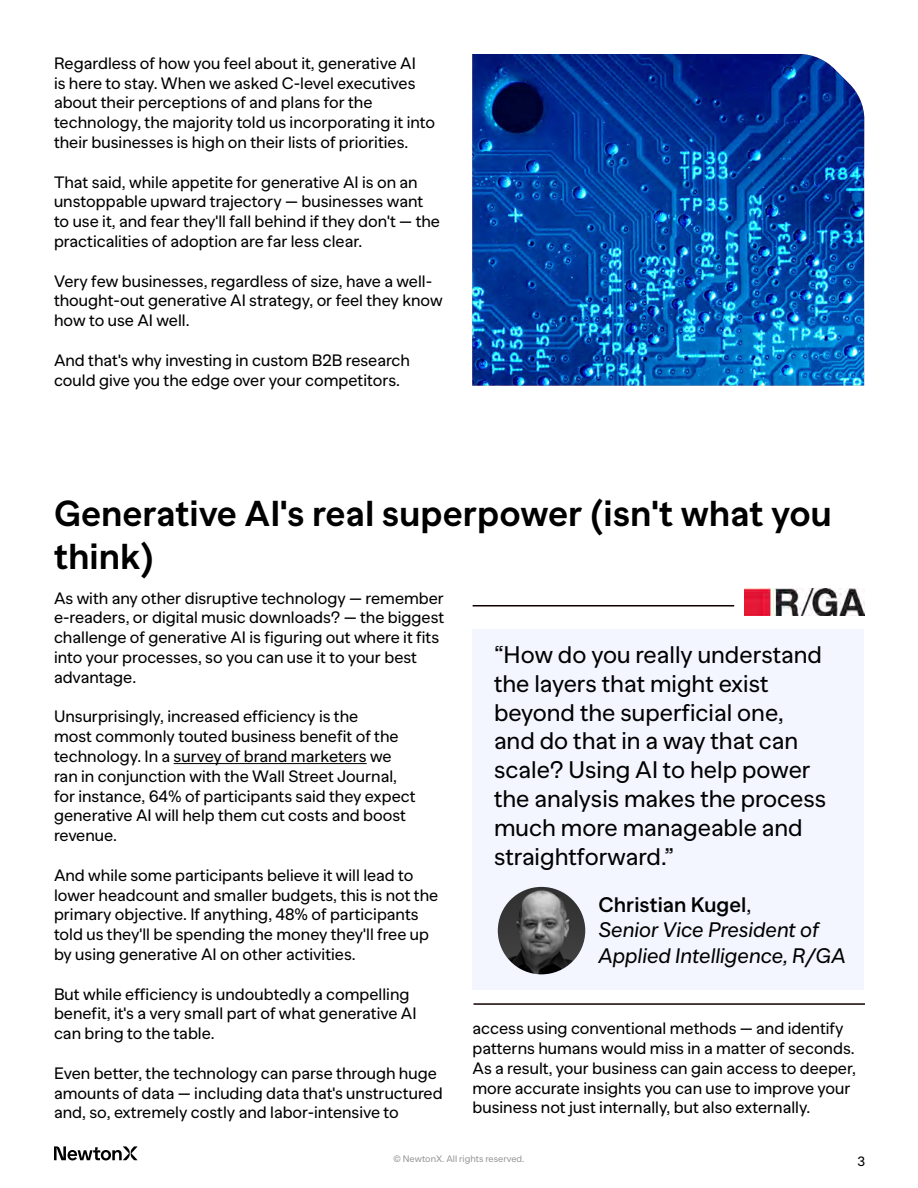
<style>
.page{position:relative;width:918px;height:1188px;background:#fff}
.page>*{position:absolute;margin:0;border:0;box-sizing:border-box;transform-origin:0 0}
.t1{font:700 36px/43.2px "Banana Grotesk";color:#000}
.t2{font:24px/28.8px "Banana Grotesk";color:#000101}
.t3{font:italic 21px/25.2px "Banana Grotesk";color:#000101}
.t4{font:16.5px/19.8px "Banana Grotesk";color:#000}
.t5{font:13.5px "Banana Grotesk";color:#000}
.t6{font:9.3px "Banana Grotesk";color:#999}
.s1{font-weight:600;font-style:normal}
.s2{font-style:normal}
</style>
<div class="page">
<div style="left:473px;top:630px;width:391px;height:360px;background:#f3f6ff"></div>
<hr style="left:174px;top:763px;width:193px;height:1px;background:#000">
<svg style="left:54px;top:1146px;width:84px;height:14px"></svg>
<hr style="left:473px;top:605px;width:261px;height:2px;background:#0f0000">
<hr style="left:473px;top:1003px;width:392px;height:2px;background:#0f0000">
<img style="left:498px;top:887px;width:87px;height:87px;border-radius:44px">
<img style="left:745px;top:589px;width:120px;height:27px">
<img style="left:472px;top:54px;width:392px;height:332px">
<p class="t4" style="left:54px;top:54px;width:383px">Regardless of how you feel about it, generative AI<br>is here to stay. When we asked C-level executives about their perceptions of and plans for the technology, the majority told us incorporating it into their businesses is high on their lists of priorities.</p>
<p class="t4" style="left:54px;top:172px;width:388px">That said, while appetite for generative AI is on an unstoppable upward trajectory — businesses want to use it, and fear they'll fall behind if they don't — the practicalities of adoption are far less clear.</p>
<p class="t4" style="left:54px;top:271px;width:390px">Very few businesses, regardless of size, have a well&shy;thought-out generative AI strategy, or feel they know how to use AI well.</p>
<p class="t4" style="left:54px;top:351px;width:358px">And that's why investing in custom B2B research could give you the edge over your competitors.</p>
<h1 class="t1" style="left:54px;top:493px;width:779px">Generative AI's real superpower (isn't what you think)</h1>
<p class="t4" style="left:54px;top:588px;width:392px">As with any other disruptive technology — remember e-readers, or digital music downloads? — the biggest challenge of generative AI is figuring out where it fits into your processes, so you can use it to your best advantage.</p>
<p class="t4" style="left:54px;top:707px;width:363px">Unsurprisingly, increased efficiency is the<br>most commonly touted business benefit of the technology. In a survey of brand marketers we ran in conjunction with the Wall Street Journal, for instance, 64% of participants said they expect generative AI will help them cut costs and boost revenue.</p>
<p class="t4" style="left:54px;top:866px;width:386px">And while some participants believe it will lead to lower headcount and smaller budgets, this is not the primary objective. If anything, 48% of participants told us they'll be spending the money they'll free up by using generative AI on other activities.</p>
<p class="t4" style="left:54px;top:984px;width:364px">But while efficiency is undoubtedly a compelling benefit, it's a very small part of what generative AI can bring to the table.</p>
<p class="t4" style="left:54px;top:1064px;width:390px">Even better, the technology can parse through huge amounts of data — including data that's unstructured and, so, extremely costly and labor-intensive to</p>
<h2 class="t2" style="left:494px;top:641px;width:334px">“How do you really understand the layers that might exist beyond the superficial one, and do that in a way that can scale? Using AI to help power the analysis makes the process much more manageable and straightforward.”</h2>
<p class="t3" style="left:598px;top:893px;width:249px"><span class="s1">Christian Kugel</span><span class="s2">,<br></span>Senior Vice President of<br>Applied Intelligence, R/GA</p>
<p class="t4" style="left:472px;top:1019px;width:385px">access using conventional methods — and identify patterns humans would miss in a matter of seconds.<br>As a result, your business can gain access to deeper, more accurate insights you can use to improve your business not just internally, but also externally.</p>
<p class="t6" style="left:394px;top:1154px;width:132px">© NewtonX. All rights reserved.</p>
<p class="t5" style="left:857px;top:1153px;width:9px">3</p>
</div>
